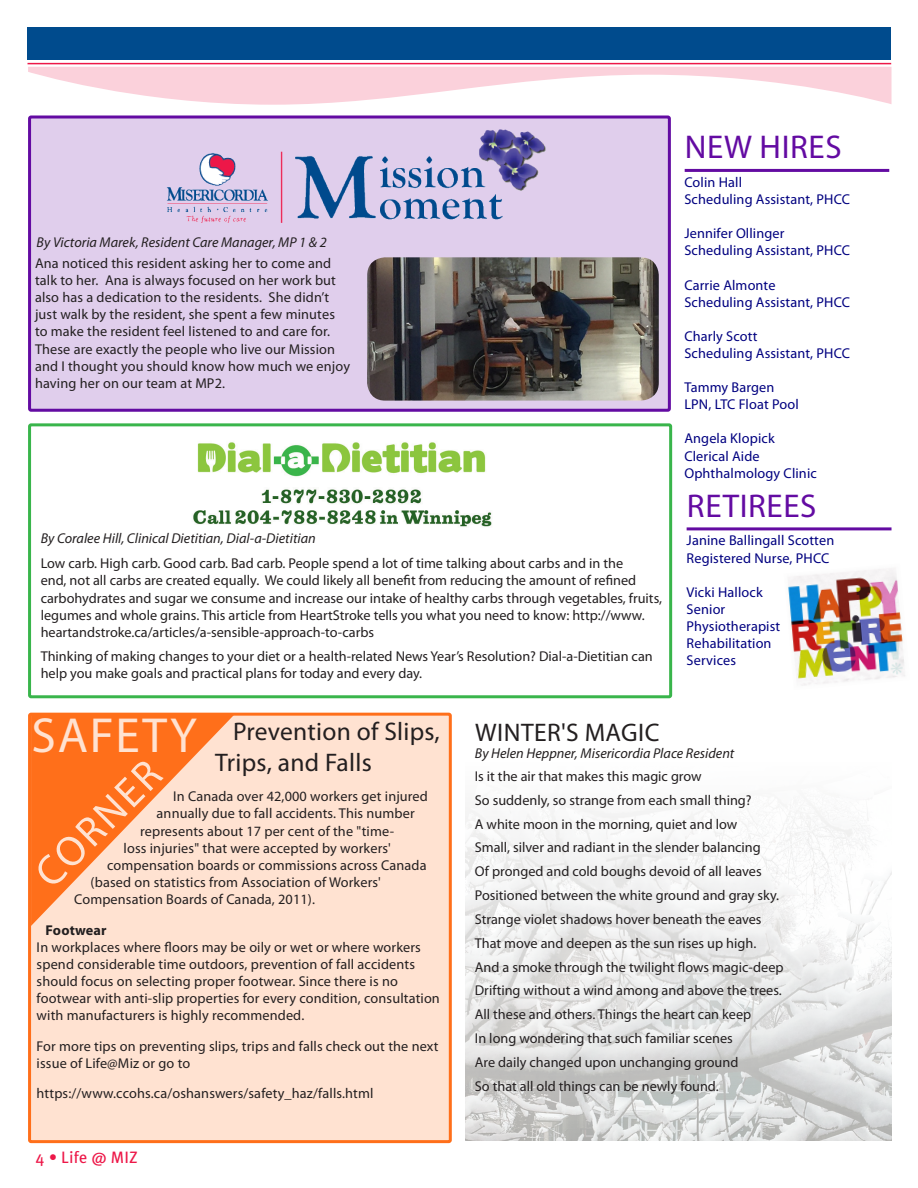
<style>
.page{position:relative;width:918px;height:1188px;background:#fff}
.page>*{position:absolute;margin:0;border:0;box-sizing:border-box;transform-origin:0 0}
.t1{font:49.5px "Myriad Pro";letter-spacing:.035em;color:#ffe2d1}
.t2{font:42px "Myriad Pro";color:#ffe2d1}
.t3{font:33px "Myriad Pro";letter-spacing:.02em;color:#630ba2}
.t4{font:25.5px/30.6px "Myriad Pro";letter-spacing:.01em;color:#231f20}
.t5{font:16.5px "Meta OT";letter-spacing:.01em;color:#ed1748}
.t6{font:14.25px/17.1px "Myriad Pro";color:#231f20}
.t7{font:14.25px/17.1px "Myriad Pro";letter-spacing:.01em;color:#000080}
.t8{font:italic 14.25px "Myriad Pro";color:#231f20}
.t9{font:700 14.25px "Myriad Pro";letter-spacing:.01em;color:#231f20}
</style>
<div class="page">
<div style="left:28px;top:27px;width:863px;height:33px;background:#004b8d"></div>
<hr style="left:28px;top:63px;width:863px;height:1px;background:#ed1748">
<svg style="left:28px;top:67px;width:864px;height:38px"></svg>
<div style="left:28px;top:423px;width:644px;height:275px;border:3px solid #39b54b;border-radius:2px"></div>
<hr style="left:685px;top:169px;width:204px;height:3px;background:#630ba2">
<div style="left:30px;top:117px;width:639px;height:293px;background:#e0ceec;border-radius:2px"></div>
<div style="left:28px;top:116px;width:643px;height:296px;border:3px solid #630ba2;border-radius:2px"></div>
<img style="left:166px;top:129px;width:380px;height:94px">
<img style="left:193px;top:442px;width:299px;height:85px">
<img style="left:367px;top:257px;width:292px;height:144px">
<img style="left:788px;top:568px;width:117px;height:118px">
<hr style="left:687px;top:527px;width:205px;height:3px;background:#630ba2">
<img style="left:466px;top:807px;width:425px;height:334px">
<div style="left:30px;top:714px;width:420px;height:428px;background:#ffe2d1;border-radius:2px"></div>
<div style="left:28px;top:713px;width:424px;height:430px;border:3px solid #ff6f1a;border-radius:2px"></div>
<svg style="left:31px;top:715px;width:203px;height:211px"></svg>
<p class="t8" style="left:37px;top:233px;width:292px">By Victoria Marek, Resident Care Manager, MP 1 &amp; 2</p>
<p class="t6" style="left:35px;top:254px;width:317px">Ana noticed this resident asking her to come and talk to her. Ana is always focused on her work but also has a dedication to the residents. She didn’t just walk by the resident, she spent a few minutes to make the resident feel listened to and care for.<br>These are exactly the people who live our Mission and I thought you should know how much we enjoy having her on our team at MP2.</p>
<p class="t8" style="left:41px;top:530px;width:277px">By Coralee Hill, Clinical Dietitian, Dial-a-Dietitian</p>
<p class="t6" style="left:41px;top:555px;width:623px">Low carb. High carb. Good carb. Bad carb. People spend a lot of time talking about carbs and in the<br>end, not all carbs are created equally. We could likely all benefit from reducing the amount of refined carbohydrates and sugar we consume and increase our intake of healthy carbs through vegetables, fruits, legumes and whole grains. This article from HeartStroke tells you what you need to know: http://www. heartandstroke.ca/articles/a-sensible-approach-to-carbs</p>
<p class="t6" style="left:41px;top:647px;width:614px">Thinking of making changes to your diet or a health-related News Year’s Resolution? Dial-a-Dietitian can help you make goals and practical plans for today and every day.</p>
<p class="t3" style="left:685px;top:127px;width:159px">NEW HIRES</p>
<p class="t7" style="left:684px;top:173px;width:167px">Colin Hall<br>Scheduling Assistant, PHCC</p>
<p class="t7" style="left:684px;top:225px;width:102px">Jennifer Ollinger</p>
<p class="t7" style="left:684px;top:242px;width:167px">Scheduling Assistant, PHCC</p>
<p class="t7" style="left:684px;top:276px;width:167px">Carrie Almonte<br>Scheduling Assistant, PHCC</p>
<p class="t7" style="left:684px;top:327px;width:75px">Charly Scott</p>
<p class="t7" style="left:684px;top:344px;width:167px">Scheduling Assistant, PHCC</p>
<p class="t7" style="left:684px;top:379px;width:92px">Tammy Bargen</p>
<p class="t7" style="left:684px;top:396px;width:116px">LPN, LTC Float Pool</p>
<p class="t7" style="left:684px;top:430px;width:92px">Angela Klopick</p>
<p class="t7" style="left:684px;top:447px;width:134px">Clerical Aide<br>Ophthalmology Clinic</p>
<p class="t3" style="left:687px;top:485px;width:131px">RETIREES</p>
<p class="t7" style="left:687px;top:532px;width:149px">Janine Ballingall Scotten</p>
<p class="t7" style="left:687px;top:549px;width:144px">Registered Nurse, PHCC</p>
<p class="t7" style="left:687px;top:583px;width:78px">Vicki Hallock</p>
<p class="t7" style="left:687px;top:600px;width:95px">Senior<br>Physiotherapist</p>
<p class="t7" style="left:687px;top:634px;width:86px">Rehabilitation<br>Services</p>
<p class="t1" style="left:32px;top:705px;width:167px">SAFETY</p>
<p class="t4" style="left:215px;top:716px;width:226px;text-indent:18px">Prevention of Slips,<br>Trips, and Falls</p>
<p class="t6" style="left:173px;top:788px;width:256px">In Canada over 42,000 workers get injured</p>
<p class="t6" style="left:157px;top:805px;width:260px">annually due to fall accidents. This number</p>
<p class="t6" style="left:140px;top:822px;width:256px">represents about 17 per cent of the "time-</p>
<p class="t6" style="left:124px;top:839px;width:269px">loss injuries" that were accepted by workers'</p>
<p class="t6" style="left:107px;top:856px;width:321px">compensation boards or commissions across Canada</p>
<p class="t6" style="left:91px;top:873px;width:292px">(based on statistics from Association of Workers'</p>
<p class="t6" style="left:74px;top:890px;width:242px">Compensation Boards of Canada, 2011).</p>
<p class="t9" style="left:46px;top:920px;width:62px">Footwear</p>
<p class="t6" style="left:37px;top:938px;width:405px">In workplaces where floors may be oily or wet or where workers spend considerable time outdoors, prevention of fall accidents should focus on selecting proper footwear. Since there is no footwear with anti-slip properties for every condition, consultation with manufacturers is highly recommended.</p>
<p class="t6" style="left:37px;top:1037px;width:403px">For more tips on preventing slips, trips and falls check out the next issue of Life@Miz or go to</p>
<p class="t6" style="left:37px;top:1085px;width:338px">https://www.ccohs.ca/oshanswers/safety_haz/falls.html</p>
<p class="t2" style="left:24px;top:861px;width:160px;rotate:-45deg">CORNER</p>
<p class="t5" style="left:35px;top:1147px;width:104px">4 • Life @ MIZ</p>
<p class="t4" style="left:475px;top:716px;width:186px">WINTER'S MAGIC</p>
<p class="t8" style="left:475px;top:744px;width:261px">By Helen Heppner, Misericordia Place Resident</p>
<p class="t6" style="left:475px;top:767px;width:228px">Is it the air that makes this magic grow</p>
<p class="t6" style="left:475px;top:791px;width:278px">So suddenly, so strange from each small thing?</p>
<p class="t6" style="left:475px;top:815px;width:264px">A white moon in the morning, quiet and low</p>
<p class="t6" style="left:475px;top:839px;width:287px">Small, silver and radiant in the slender balancing</p>
<p class="t6" style="left:475px;top:863px;width:288px">Of pronged and cold boughs devoid of all leaves</p>
<p class="t6" style="left:475px;top:887px;width:306px">Positioned between the white ground and gray sky.</p>
<p class="t6" style="left:475px;top:910px;width:288px">Strange violet shadows hover beneath the eaves</p>
<p class="t6" style="left:475px;top:934px;width:283px">That move and deepen as the sun rises up high.</p>
<p class="t6" style="left:475px;top:958px;width:310px">And a smoke through the twilight flows magic-deep</p>
<p class="t6" style="left:475px;top:982px;width:308px">Drifting without a wind among and above the trees.</p>
<p class="t6" style="left:475px;top:1006px;width:278px">All these and others. Things the heart can keep</p>
<p class="t6" style="left:475px;top:1030px;width:260px">In long wondering that such familiar scenes</p>
<p class="t6" style="left:475px;top:1053px;width:265px">Are daily changed upon unchanging ground</p>
<p class="t6" style="left:475px;top:1077px;width:245px">So that all old things can be newly found.</p>
</div>
